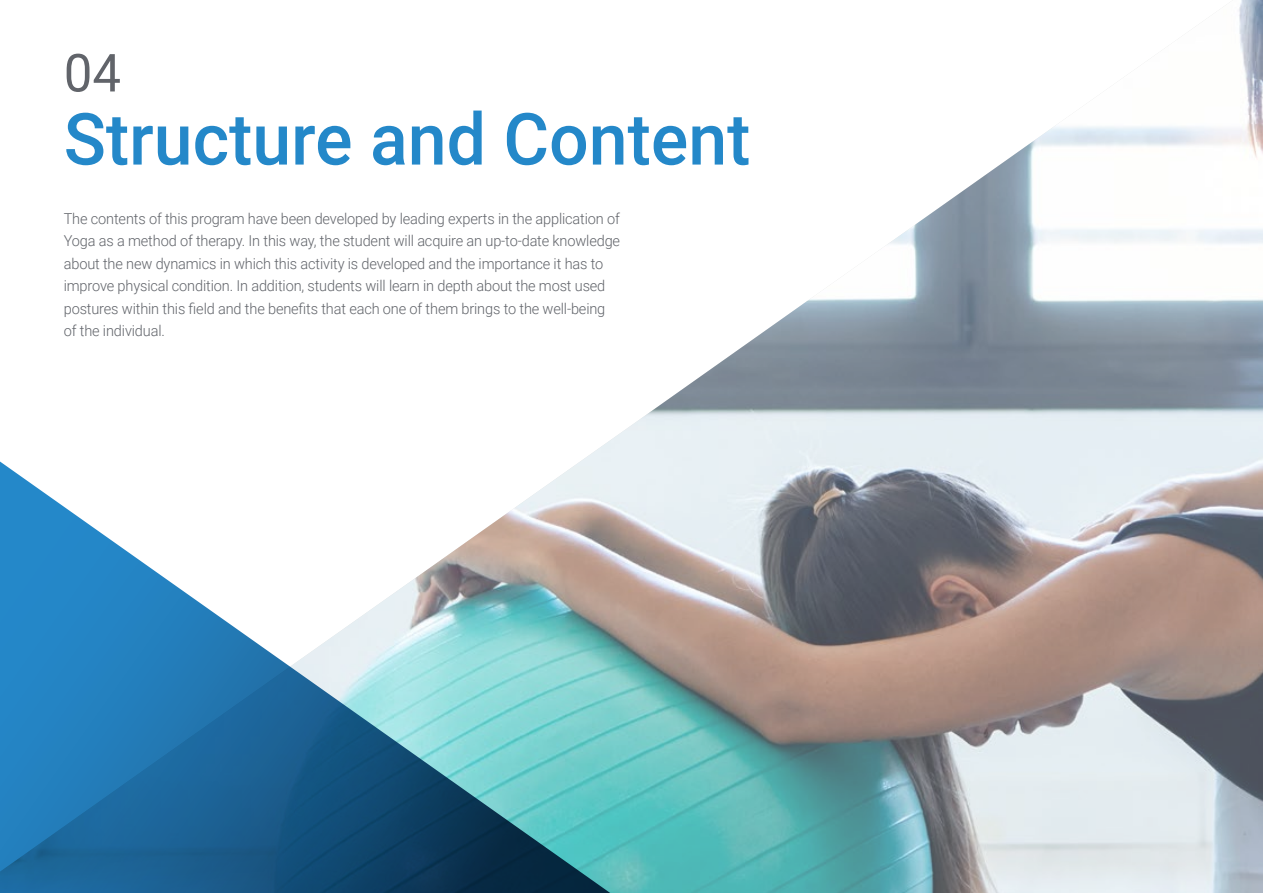
<style>
.page{position:relative;width:1263px;height:893px;background:#fff}
.page>*{position:absolute;margin:0;border:0;box-sizing:border-box;transform-origin:0 0}
.t1{font:500 72px "Roboto";color:#2488c9}
.t2{font:52.5px "Roboto";color:#61646a}
.t3{font:300 15px/22.5px "Roboto";letter-spacing:-.01em;color:#61646a}
</style>
<div class="page">
<img style="left:602px;top:0;width:661px;height:893px">
<svg style="left:0;top:446px;width:640px;height:447px"></svg>
<h2 class="t2" style="left:64px;top:36px;width:59px">04</h2>
<h1 class="t1" style="left:64px;top:89px;width:688px">Structure and Content</h1>
<p class="t3" style="left:64px;top:207px;width:558px">The contents of this program have been developed by leading experts in the application of Yoga as a method of therapy. In this way, the student will acquire an up-to-date knowledge about the new dynamics in which this activity is developed and the importance it has to improve physical condition. In addition, students will learn in depth about the most used postures within this field and the benefits that each one of them brings to the well-being of the individual.</p>
</div>
